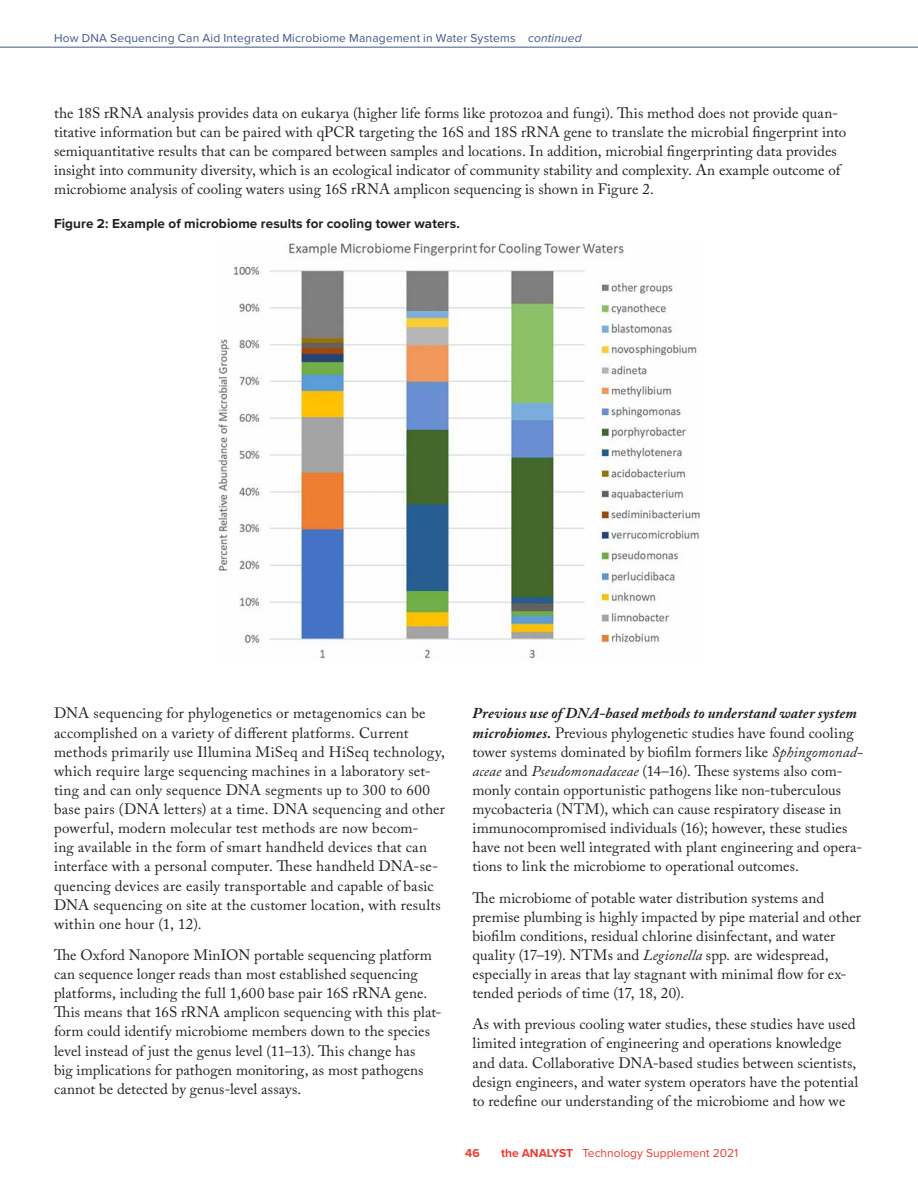
<style>
.page{position:relative;width:918px;height:1188px;background:#fff}
.page>*{position:absolute;margin:0;border:0;box-sizing:border-box;transform-origin:0 0}
.text{font:15px/19.2px "Adobe Caslon Pro";letter-spacing:.005em;color:#231f20}
.figure_table_title{font:700 13.5px "Proxima Nova";letter-spacing:.005em;color:#231f20}
.h8_article_page_head{font:12px "Proxima Nova";letter-spacing:.015em;color:#405888}
.t1{font:12px "Proxima Nova";color:#ee3b32}
.t2{font:700 12px "Proxima Nova";color:#ee3b32}
.s1{font-style:italic}
.s2{font-weight:700;font-style:italic}
.s3{font-weight:700}
</style>
<div class="page">
<img style="left:218px;top:244px;width:482px;height:415px">
<hr style="left:0;top:47px;width:918px;height:1px;background:#405888">
<p class="h8_article_page_head" style="left:54px;top:29px;width:529px">How DNA Sequencing Can Aid Integrated Microbiome Management in Water Systems <span class="s1">continued</span></p>
<p class="text" style="left:54px;top:103px;width:794px">the 18S rRNA analysis provides data on eukarya (higher life forms like protozoa and fungi). This method does not provide quan&shy;titative information but can be paired with qPCR targeting the 16S and 18S rRNA gene to translate the microbial fingerprint into semiquantitative results that can be compared between samples and locations. In addition, microbial fingerprinting data provides insight into community diversity, which is an ecological indicator of community stability and complexity. An example outcome of microbiome analysis of cooling waters using 16S rRNA amplicon sequencing is shown in Figure 2.</p>
<p class="figure_table_title" style="left:54px;top:213px;width:407px">Figure 2: Example of microbiome results for cooling tower waters.</p>
<p class="text" style="left:54px;top:704px;width:392px">DNA sequencing for phylogenetics or metagenomics can be accomplished on a variety of different platforms. Current methods primarily use Illumina MiSeq and HiSeq technology, which require large sequencing machines in a laboratory set&shy;ting and can only sequence DNA segments up to 300 to 600 base pairs (DNA letters) at a time. DNA sequencing and other powerful, modern molecular test methods are now becom-<br>ing available in the form of smart handheld devices that can interface with a personal computer. These handheld DNA-se&shy;quencing devices are easily transportable and capable of basic DNA sequencing on site at the customer location, with results within one hour (1, 12).</p>
<p class="text" style="left:54px;top:945px;width:389px">The Oxford Nanopore MinION portable sequencing platform can sequence longer reads than most established sequencing platforms, including the full 1,600 base pair 16S rRNA gene.<br>This means that 16S rRNA amplicon sequencing with this plat&shy;form could identify microbiome members down to the species level instead of just the genus level (11–13). This change has<br>big implications for pathogen monitoring, as most pathogens cannot be detected by genus-level assays.</p>
<p class="text" style="left:472px;top:704px;width:392px"><span class="s2">Previous use of DNA-based methods to understand water system microbiomes.</span> Previous phylogenetic studies have found cooling tower systems dominated by biofilm formers like <span class="s1">Sphingomonad&shy;aceae</span> and <span class="s1">Pseudomonadaceae</span> (14–16). These systems also com&shy;monly contain opportunistic pathogens like non-tuberculous mycobacteria (NTM), which can cause respiratory disease in immunocompromised individuals (16); however, these studies have not been well integrated with plant engineering and opera&shy;tions to link the microbiome to operational outcomes.</p>
<p class="text" style="left:472px;top:888px;width:390px">The microbiome of potable water distribution systems and premise plumbing is highly impacted by pipe material and other biofilm conditions, residual chlorine disinfectant, and water quality (17–19). NTMs and <span class="s1">Legionella</span> spp<span class="s1">.</span> are widespread, especially in areas that lay stagnant with minimal flow for ex&shy;tended periods of time (17, 18, 20).</p>
<p class="text" style="left:472px;top:1015px;width:387px">As with previous cooling water studies, these studies have used limited integration of engineering and operations knowledge and data. Collaborative DNA-based studies between scientists, design engineers, and water system operators have the potential to redefine our understanding of the microbiome and how we</p>
<p class="t2" style="left:465px;top:1144px;width:16px">46</p>
<p class="t1" style="left:501px;top:1144px;width:239px"><span class="s3">the ANALYST</span> Technology Supplement 2021</p>
</div>
